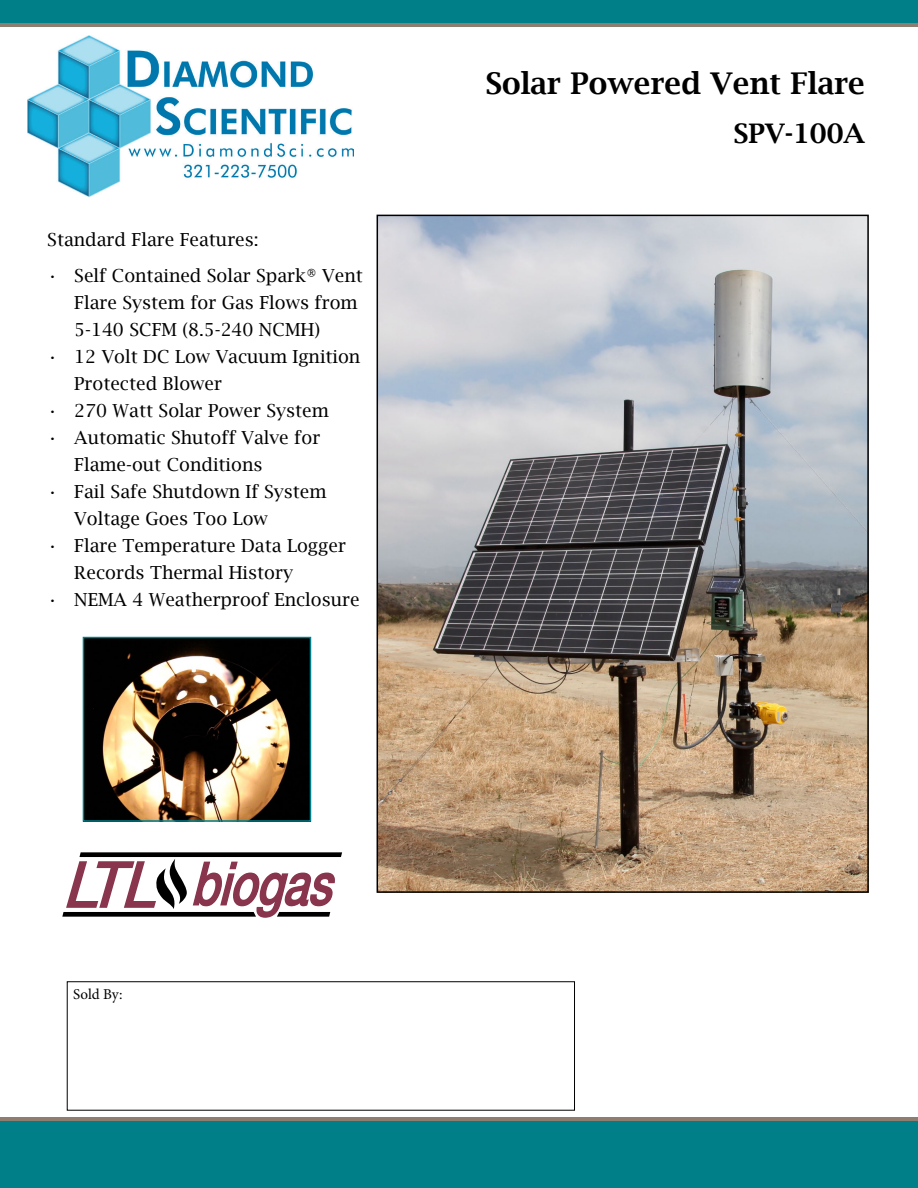
<style>
.page{position:relative;width:918px;height:1188px;background:#fff}
.page>*{position:absolute;margin:0;border:0;box-sizing:border-box;transform-origin:0 0}
.t1{font:600 30px "Lucida Bright";color:#000}
.t2{font:600 27px "Lucida Bright";color:#000}
.t3{font:18px/27px "Lucida Bright";color:#000}
.t4{font:15px "Minion Pro";letter-spacing:-.005em;color:#000}
</style>
<div class="page">
<svg style="left:0;top:1118px;width:918px;height:4px;background:#697e76"></svg>
<svg style="left:0;top:22px;width:918px;height:5px;background:#707e75"></svg>
<div style="left:0;top:0;width:918px;height:22px;background:#007f88"></div>
<img style="left:380px;top:218px;width:486px;height:672px">
<div style="left:377px;top:215px;width:492px;height:678px;border:2px solid #000"></div>
<img style="left:86px;top:640px;width:222px;height:179px">
<div style="left:83px;top:637px;width:228px;height:185px;border:2px solid #007f88"></div>
<svg style="left:17px;top:852px;width:399px;height:270px"></svg>
<div style="left:0;top:1122px;width:918px;height:66px;background:#007f88"></div>
<img style="left:27px;top:36px;width:327px;height:160px">
<p class="t3" style="left:47px;top:226px;width:213px">Standard Flare Features:</p>
<p class="t3" style="left:74px;top:262px;width:290px;text-indent:-27px">• Self Contained Solar Spark® Vent<br>Flare System for Gas Flows from<br>5-140 SCFM (8.5-240 NCMH)</p>
<p class="t3" style="left:74px;top:343px;width:288px;text-indent:-27px">• 12 Volt DC Low Vacuum Ignition<br>Protected Blower</p>
<p class="t3" style="left:47px;top:397px;width:283px">• 270 Watt Solar Power System</p>
<p class="t3" style="left:74px;top:424px;width:247px;text-indent:-27px">• Automatic Shutoff Valve for<br>Flame-out Conditions</p>
<p class="t3" style="left:74px;top:478px;width:254px;text-indent:-27px">• Fail Safe Shutdown If System<br>Voltage Goes Too Low</p>
<p class="t3" style="left:74px;top:532px;width:273px;text-indent:-27px">• Flare Temperature Data Logger<br>Records Thermal History</p>
<p class="t3" style="left:47px;top:586px;width:314px">• NEMA 4 Weatherproof Enclosure</p>
<h1 class="t1" style="left:486px;top:66px;width:381px">Solar Powered Vent Flare</h1>
<h2 class="t2" style="left:733px;top:118px;width:133px">SPV-100A</h2>
<p class="t4" style="left:73px;top:985px;width:51px">Sold By:</p>
</div>
